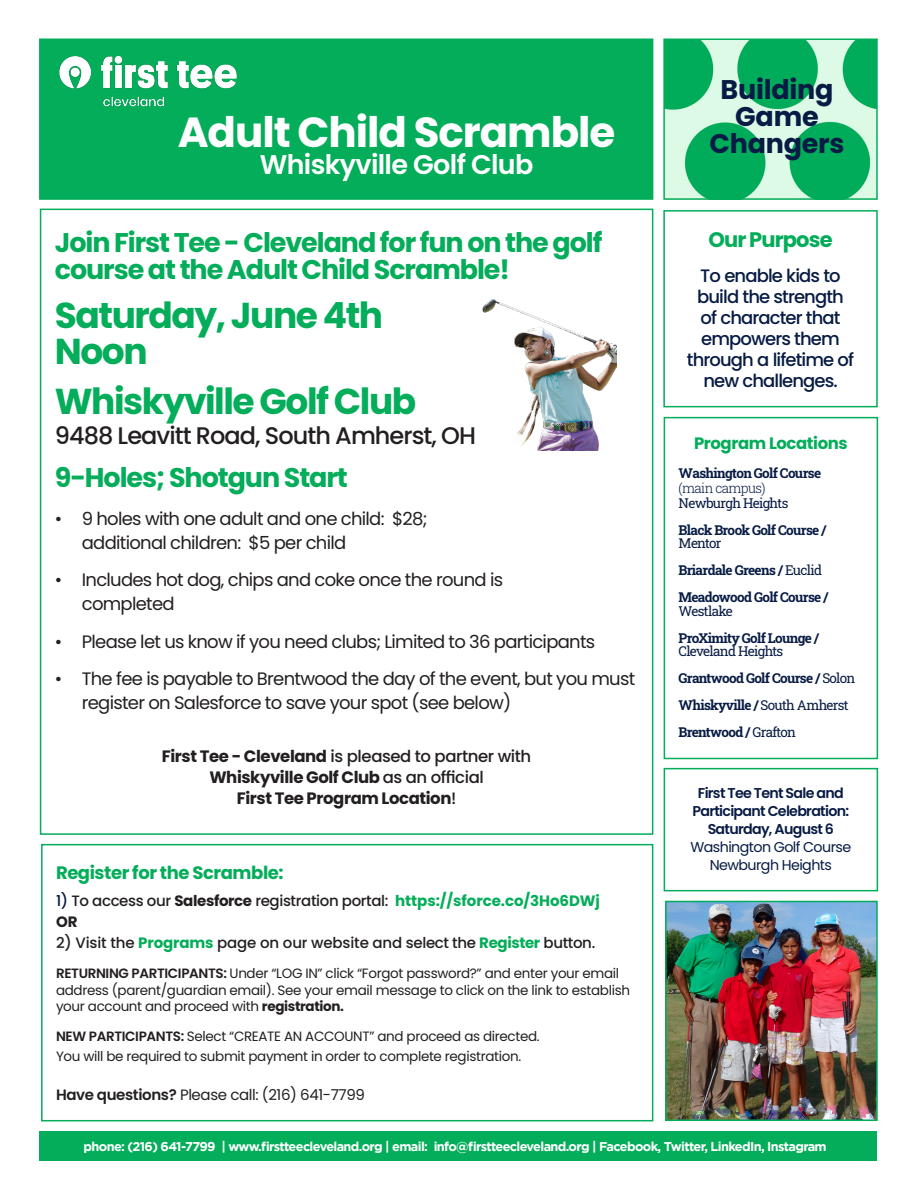
<style>
.page{position:relative;width:918px;height:1188px;background:#fff}
.page>*{position:absolute;margin:0;border:0;box-sizing:border-box;transform-origin:0 0}
.t1{font:700 42px "Poppins";letter-spacing:-.025em;color:#fff}
.t2{font:700 36px/36px "Poppins";letter-spacing:-.04em;color:#03ad59}
.t3{font:700 27px/27px "Poppins";letter-spacing:-.04em;color:#03ad59}
.t4{font:700 27px/27px "Poppins";letter-spacing:-.01em;color:#071b44;text-align:center}
.t5{font:600 27px "Poppins";letter-spacing:-.025em;color:#fff}
.t6{font:500 24px "Poppins";letter-spacing:-.04em;color:#231f20}
.t7{font:700 21px "Poppins";letter-spacing:-.04em;color:#03ad59}
.t8{font:18px/24px "Poppins";letter-spacing:-.04em;color:#231f20}
._12_18{font:500 18px/21px "Poppins";letter-spacing:-.05em;color:#071b44;text-align:center}
.t9{font:700 18px "Poppins";letter-spacing:-.025em;color:#03ad59}
.t10{font:700 16.5px/21px "Poppins";letter-spacing:-.025em;color:#231f20;text-align:center}
.t11{font:700 16.5px "Poppins";letter-spacing:-.025em;color:#03ad59}
.t12{font:500 15px/21px "Poppins";letter-spacing:-.025em;color:#231f20}
.t13{font:15px "Poppins";letter-spacing:-.025em;color:#231f20}
.t14{font:600 14.25px/18px "Poppins";letter-spacing:-.05em;color:#071b44;text-align:center}
.t15{font:13.5px/16.5px "Poppins";letter-spacing:-.025em;color:#231f20}
.t16{font:700 13.5px/13.5px "Roboto Slab";letter-spacing:-.05em;color:#071b44}
.t17{font:700 12.75px "Gotham";letter-spacing:-.05em;color:#fff}
.s1{font-weight:500}
.s2{font-weight:300}
.s3{font-weight:400}
.s4{color:#071b44}
.s5{font-weight:700}
.s6{font-weight:700;color:#03ad59}
.s7{font-weight:600}
</style>
<div class="page">
<div style="left:663px;top:210px;width:215px;height:197px;border:2px solid #03ad59"></div>
<div style="left:39px;top:1131px;width:838px;height:29px;background:#03ad59"></div>
<div style="left:41px;top:844px;width:612px;height:277px;border:2px solid #03ad59"></div>
<div style="left:664px;top:417px;width:214px;height:342px;border:2px solid #03ad59"></div>
<img style="left:668px;top:904px;width:207px;height:214px">
<div style="left:665px;top:901px;width:213px;height:220px;border:2px solid #03ad59"></div>
<div style="left:39px;top:39px;width:614px;height:161px;background:#03ad59;border:2px solid #03ad59"></div>
<img style="left:666px;top:42px;width:209px;height:155px">
<div style="left:663px;top:39px;width:215px;height:161px;border:2px solid #03ad59"></div>
<img style="left:59px;top:55px;width:178px;height:52px">
<img style="left:482px;top:299px;width:134px;height:151px">
<div style="left:664px;top:768px;width:214px;height:123px;border:2px solid #03ad59"></div>
<p class="t1" style="left:178px;top:108px;width:439px">Adult Child Scramble</p>
<p class="t5" style="left:260px;top:149px;width:275px">Whiskyville Golf Club</p>
<p class="t4" style="left:709px;top:77px;width:137px">Building<br>Game<br>Changers</p>
<p class="t3" style="left:55px;top:229px;width:549px">Join First Tee - Cleveland for fun on the golf course at the Adult Child Scramble!</p>
<p class="t2" style="left:55px;top:298px;width:330px">Saturday, June 4th<br>Noon</p>
<p class="t2" style="left:55px;top:384px;width:363px">Whiskyville Golf Club</p>
<p class="t6" style="left:55px;top:422px;width:423px">9488 Leavitt Road, South Amherst, OH</p>
<p class="t3" style="left:55px;top:465px;width:295px">9-Holes; Shotgun Start</p>
<p class="t8" style="left:82px;top:507px;width:347px;text-indent:-27px">• 9 holes with one adult and one child: $28; additional children: $5 per child</p>
<p class="t8" style="left:82px;top:568px;width:423px;text-indent:-27px">• Includes hot dog, chips and coke once the round is completed</p>
<p class="t8" style="left:55px;top:630px;width:542px">• Please let us know if you need clubs; Limited to 36 participants</p>
<p class="t8" style="left:82px;top:667px;width:555px;text-indent:-27px">• The fee is payable to Brentwood the day of the event, but you must register on Salesforce to save your spot (see below)</p>
<p class="t10" style="left:162px;top:746px;width:371px">First Tee - Cleveland <span class="s1">is pleased to partner with<br></span>Whiskyville Golf Club <span class="s1">as an official<br></span>First Tee Program Location<span class="s1">!</span></p>
<p class="t7" style="left:708px;top:228px;width:126px">Our Purpose</p>
<p class="_12_18" style="left:687px;top:265px;width:169px">To enable kids to build the strength of character that empowers them through a lifetime of new challenges.</p>
<p class="t11" style="left:694px;top:434px;width:155px">Program Locations</p>
<p class="t16" style="left:679px;top:465px;width:144px;line-height:15px">Washington Golf Course <span class="s2">(main campus)<br></span><span class="s3">Newburgh Heights</span></p>
<p class="t16" style="left:679px;top:523px;width:149px">Black Brook Golf Course /<br><span class="s3">Mentor</span></p>
<p class="t16" style="left:679px;top:563px;width:145px">Briardale Greens / <span class="s3">Euclid</span></p>
<p class="t16" style="left:679px;top:590px;width:151px">Meadowood Golf Course /<br><span class="s3">Westlake</span></p>
<p class="t16" style="left:679px;top:631px;width:142px">ProXimity Golf Lounge /<br><span class="s3">Cleveland Heights</span></p>
<p class="t16" style="left:679px;top:671px;width:178px">Grantwood Golf Course / <span class="s3">Solon</span></p>
<p class="t16" style="left:679px;top:698px;width:172px">Whiskyville / <span class="s3">South Amherst</span></p>
<p class="t16" style="left:679px;top:725px;width:119px">Brentwood / <span class="s3">Grafton</span></p>
<p class="t14" style="left:691px;top:784px;width:162px">First Tee Tent Sale and<br>Participant Celebration:<br>Saturday, August 6<br><span class="s3">Washington Golf Course<br>Newburgh Heights</span></p>
<p class="t9" style="left:56px;top:863px;width:229px">Register for the Scramble:</p>
<p class="t12" style="left:56px;top:891px;width:545px"><span class="s4">1)</span> To access our <span class="s5">Salesforce</span> registration portal: <span class="s6">https://sforce.co/3Ho6DWj<br></span><span class="s5">OR</span></p>
<p class="t12" style="left:56px;top:933px;width:541px">2) Visit the <span class="s6">Programs</span> page on our website and select the <span class="s6">Register</span> button.</p>
<p class="t15" style="left:56px;top:965px;width:576px"><span class="s7">RETURNING PARTICIPANTS:</span> Under “LOG IN” click “Forgot password?” and enter your email address (parent/guardian email). See your email message to click on the link to establish your account and proceed with <span class="s5">registration.</span></p>
<p class="t15" style="left:56px;top:1027px;width:485px;line-height:19.5px"><span class="s7">NEW PARTICIPANTS:</span> Select “CREATE AN ACCOUNT” and proceed as directed.<br>You will be required to submit payment in order to complete registration.</p>
<p class="t13" style="left:56px;top:1086px;width:310px"><span class="s7">Have questions?</span> Please call: (216) 641-7799</p>
<p class="t17" style="left:84px;top:1139px;width:745px">phone: (216) 641-7799 | www.firstteecleveland.org | email: info@firstteecleveland.org | Facebook, Twitter, LinkedIn, Instagram</p>
</div>
